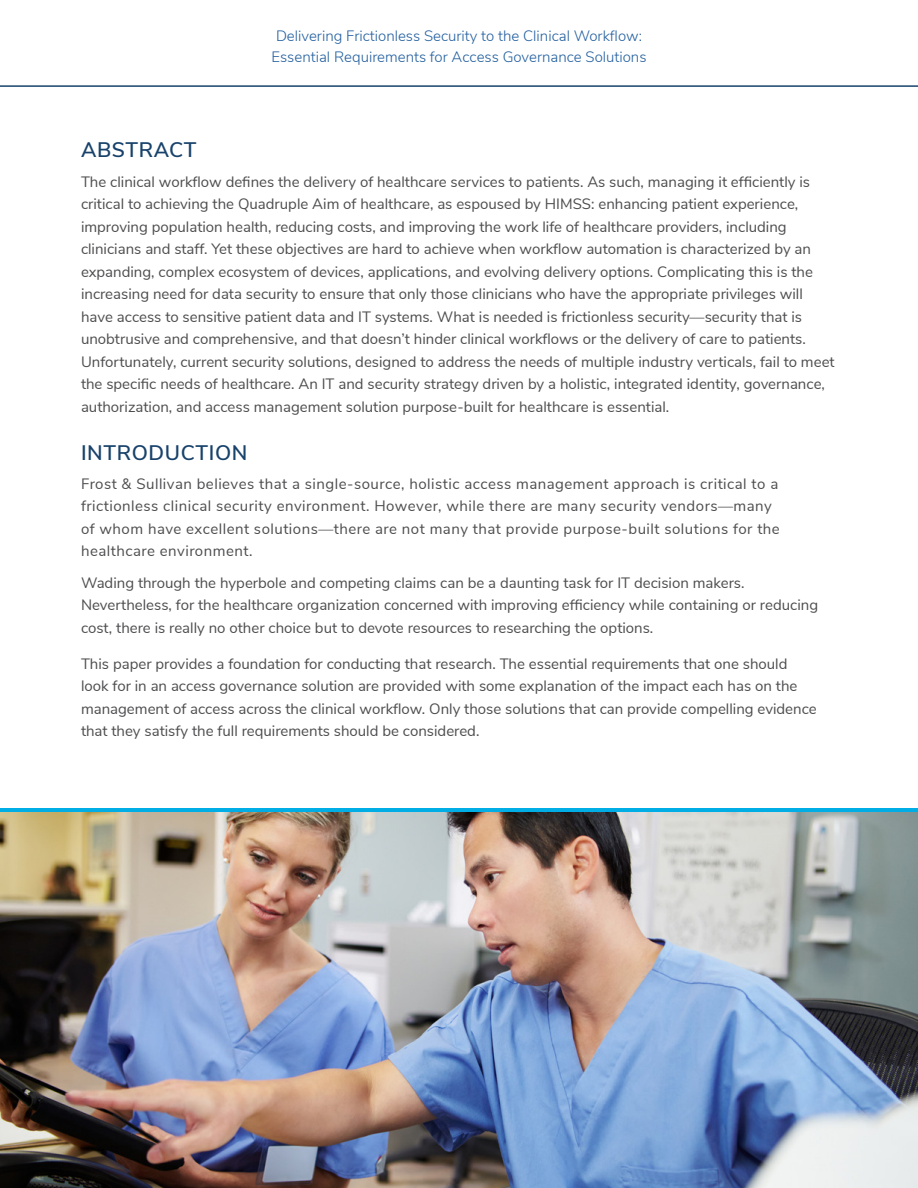
<style>
.page{position:relative;width:918px;height:1188px;background:#fff}
.page>*{position:absolute;margin:0;border:0;box-sizing:border-box;transform-origin:0 0}
.t1{font:600 21px "Nunito Sans";letter-spacing:.03em;color:#18426b}
.t2{font:15px/22.5px "Nunito Sans";color:#4d4d4f}
.t3{font:15px/22.5px "Nunito Sans";letter-spacing:.03em;color:#4d4d4f}
.t4{font:300 15px/21px "Nunito Sans";color:#215e9e;text-align:center}
</style>
<div class="page">
<hr style="left:0;top:85px;width:918px;height:2px;background:#18426b">
<img style="left:0;top:811px;width:918px;height:377px">
<hr style="left:0;top:808px;width:918px;height:3px;background:#00ade4">
<p class="t4" style="left:271px;top:25px;width:377px">Delivering Frictionless Security to the Clinical Workflow:<br>Essential Requirements for Access Governance Solutions</p>
<h1 class="t1" style="left:81px;top:135px;width:117px">ABSTRACT</h1>
<p class="t2" style="left:81px;top:169px;width:755px">The clinical workflow defines the delivery of healthcare services to patients. As such, managing it efficiently is critical to achieving the Quadruple Aim of healthcare, as espoused by HIMSS: enhancing patient experience, improving population health, reducing costs, and improving the work life of healthcare providers, including clinicians and staff. Yet these objectives are hard to achieve when workflow automation is characterized by an expanding, complex ecosystem of devices, applications, and evolving delivery options. Complicating this is the increasing need for data security to ensure that only those clinicians who have the appropriate privileges will have access to sensitive patient data and IT systems. What is needed is frictionless security—security that is unobtrusive and comprehensive, and that doesn’t hinder clinical workflows or the delivery of care to patients.<br>Unfortunately, current security solutions, designed to address the needs of multiple industry verticals, fail to meet the specific needs of healthcare. An IT and security strategy driven by a holistic, integrated identity, governance, authorization, and access management solution purpose-built for healthcare is essential.</p>
<h1 class="t1" style="left:81px;top:437px;width:168px">INTRODUCTION</h1>
<p class="t3" style="left:81px;top:471px;width:700px">Frost &amp; Sullivan believes that a single-source, holistic access management approach is critical to a frictionless clinical security environment. However, while there are many security vendors—many of whom have excellent solutions—there are not many that provide purpose-built solutions for the healthcare environment.</p>
<p class="t2" style="left:81px;top:570px;width:739px">Wading through the hyperbole and competing claims can be a daunting task for IT decision makers.<br>Nevertheless, for the healthcare organization concerned with improving efficiency while containing or reducing cost, there is really no other choice but to devote resources to researching the options.</p>
<p class="t2" style="left:81px;top:651px;width:737px">This paper provides a foundation for conducting that research. The essential requirements that one should look for in an access governance solution are provided with some explanation of the impact each has on the management of access across the clinical workflow. Only those solutions that can provide compelling evidence that they satisfy the full requirements should be considered.</p>
</div>
